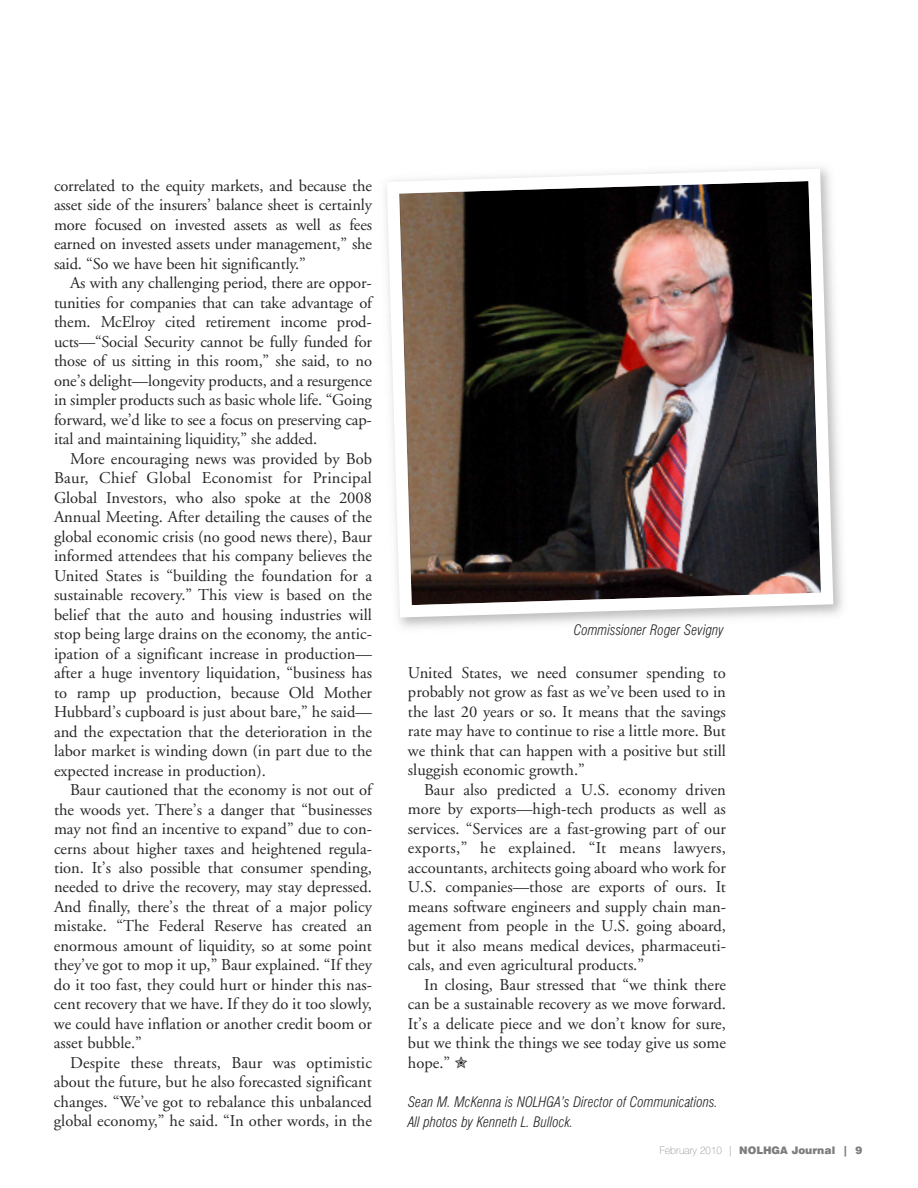
<style>
.page{position:relative;width:918px;height:1188px;background:#fff}
.page>*{position:absolute;margin:0;border:0;box-sizing:border-box;transform-origin:0 0}
.t1{font:16.5px/19.5px "Adobe Garamond";color:#272627;text-align:justify}
.t2{font:italic 300 condensed 14.25px/19.5px "Swiss 721 BT";color:#272627}
.t3{font:900 10.5px "Swiss 721 BT";color:#7d7d7d}
.s1{font-weight:100}
</style>
<div class="page">
<img style="left:385px;top:167px;width:455px;height:457px">
<p class="t1" style="left:54px;top:177px;width:320px">correlated to the equity markets, and because the asset side of the insurers’ balance sheet is certainly more focused on invested assets as well as fees earned on invested assets under management,” she said. “So we have been hit significantly.”</p>
<p class="t1" style="left:54px;top:274px;width:320px;text-indent:16px">As with any challenging period, there are oppor&shy;tunities for companies that can take advantage of them. McElroy cited retirement income prod&shy;ucts—“Social Security cannot be fully funded for those of us sitting in this room,” she said, to no one’s delight—longevity products, and a resurgence in simpler products such as basic whole life. “Going forward, we’d like to see a focus on preserving cap&shy;ital and maintaining liquidity,” she added.</p>
<p class="t1" style="left:54px;top:450px;width:320px;text-indent:16px">More encouraging news was provided by Bob Baur, Chief Global Economist for Principal Global Investors, who also spoke at the 2008<br>Annual Meeting. After detailing the causes of the global economic crisis (no good news there), Baur informed attendees that his company believes the United States is “building the foundation for a sustainable recovery.” This view is based on the belief that the auto and housing industries will stop being large drains on the economy, the antic&shy;ipation of a significant increase in production— after a huge inventory liquidation, “business has to ramp up production, because Old Mother Hubbard’s cupboard is just about bare,” he said— and the expectation that the deterioration in the labor market is winding down (in part due to the expected increase in production).</p>
<p class="t1" style="left:54px;top:781px;width:320px;text-indent:16px">Baur cautioned that the economy is not out of the woods yet. There’s a danger that “businesses may not find an incentive to expand” due to con&shy;cerns about higher taxes and heightened regula&shy;tion. It’s also possible that consumer spending, needed to drive the recovery, may stay depressed.<br>And finally, there’s the threat of a major policy mistake. “The Federal Reserve has created an enormous amount of liquidity, so at some point they’ve got to mop it up,” Baur explained. “If they do it too fast, they could hurt or hinder this nas&shy;cent recovery that we have. If they do it too slowly, we could have inflation or another credit boom or asset bubble.”</p>
<p class="t1" style="left:54px;top:1054px;width:320px;text-indent:16px">Despite these threats, Baur was optimistic about the future, but he also forecasted significant changes. “We’ve got to rebalance this unbalanced global economy,” he said. “In other words, in the</p>
<p class="t2" style="left:574px;top:621px;width:152px">Commissioner Roger Sevigny</p>
<p class="t1" style="left:408px;top:664px;width:320px">United States, we need consumer spending to probably not grow as fast as we’ve been used to in the last 20 years or so. It means that the savings rate may have to continue to rise a little more. But we think that can happen with a positive but still sluggish economic growth.”</p>
<p class="t1" style="left:408px;top:781px;width:320px;text-indent:16px">Baur also predicted a U.S. economy driven more by exports—high-tech products as well as services. “Services are a fast-growing part of our exports,” he explained. “It means lawyers, accountants, architects going aboard who work for U.S. companies—those are exports of ours. It means software engineers and supply chain man&shy;agement from people in the U.S. going aboard, but it also means medical devices, pharmaceuti&shy;cals, and even agricultural products.”</p>
<p class="t1" style="left:408px;top:976px;width:320px;text-indent:16px">In closing, Baur stressed that “we think there can be a sustainable recovery as we move forward.<br>It’s a delicate piece and we don’t know for sure, but we think the things we see today give us some hope.” ✮</p>
<p class="t2" style="left:408px;top:1093px;width:311px">Sean M. McKenna is NOLHGA’s Director of Communications.<br>All photos by Kenneth L. Bullock.</p>
<p class="t3" style="left:660px;top:1146px;width:204px"><span class="s1">February 2010 |</span> NOLHGA Journal | 9</p>
</div>
